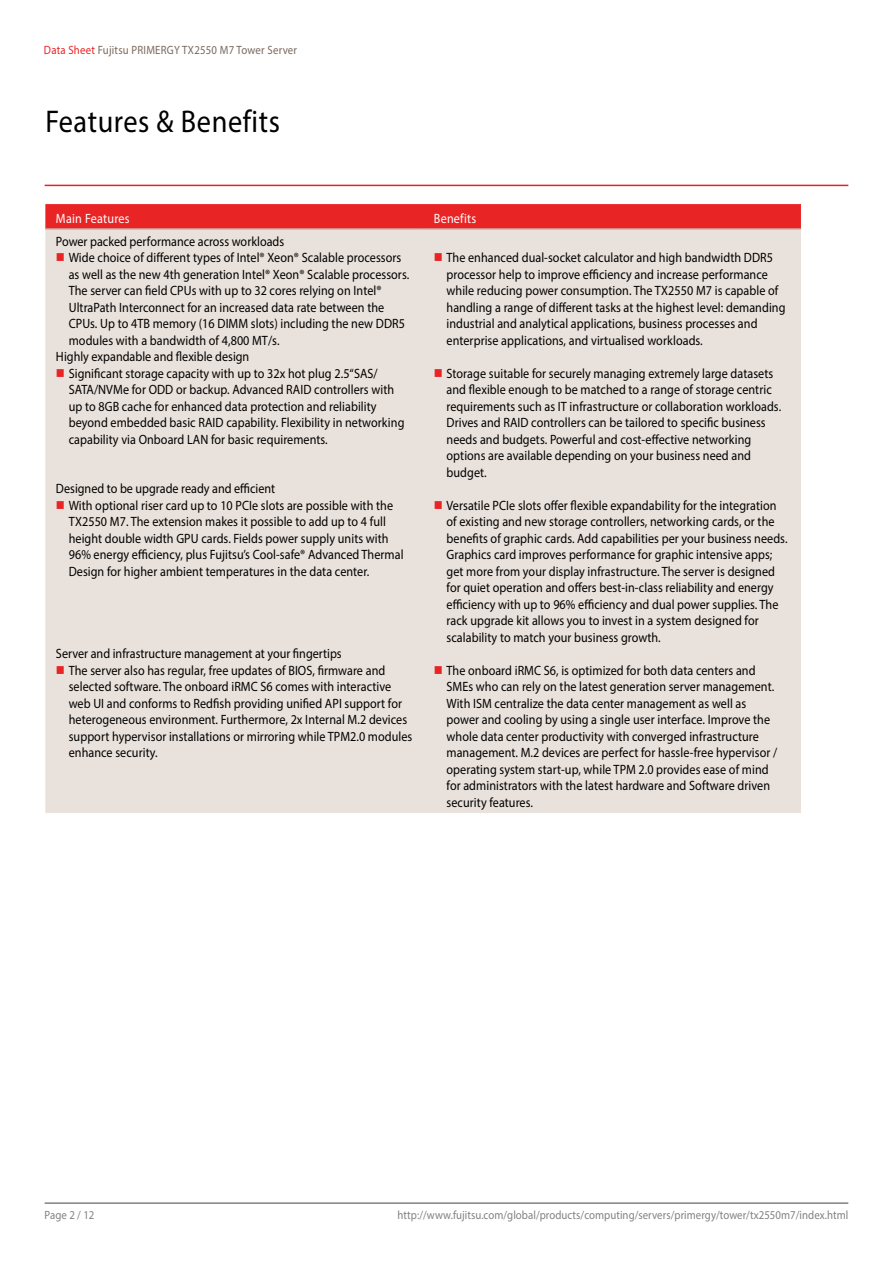
<style>
.page{position:relative;width:893px;height:1263px;background:#fff}
.page>*{position:absolute;margin:0;border:0;box-sizing:border-box;transform-origin:0 0}
.t1{font:31.5px "Myriad Pro";letter-spacing:.02em;color:#000;scale:.9 1}
.t2{font:13.5px/16.5px "Myriad Pro";letter-spacing:.005em;color:#000;scale:.9 1}
.t3{font:13.5px "Myriad Pro";letter-spacing:.02em;color:#fff;scale:.9 1}
.t4{font:12px "Myriad Pro";letter-spacing:.005em;color:#818280;scale:.9 1}
.t5{font:12px "Myriad Pro";letter-spacing:.02em;color:#79695e;scale:.9 1}
.s1{color:#e92425}
</style>
<div class="page">
<hr style="left:45px;top:1202px;width:803px;height:2px;background:#818280">
<div style="left:45px;top:204px;width:756px;height:24px;background:#e92425"></div>
<div style="left:45px;top:230px;width:756px;height:583px;background:#e9e1db"></div>
<hr style="left:45px;top:228px;width:378px;height:2px;background:#c9bbb0">
<hr style="left:423px;top:228px;width:378px;height:2px;background:#c9bbb0">
<hr style="left:45px;top:185px;width:803px;height:1px;background:#ed1d24">
<svg style="left:57px;top:253px;width:7px;height:8px"></svg>
<svg style="left:435px;top:253px;width:7px;height:8px"></svg>
<svg style="left:57px;top:369px;width:7px;height:8px"></svg>
<svg style="left:435px;top:369px;width:7px;height:8px"></svg>
<svg style="left:57px;top:501px;width:7px;height:8px"></svg>
<svg style="left:435px;top:501px;width:7px;height:8px"></svg>
<svg style="left:57px;top:666px;width:7px;height:7px"></svg>
<svg style="left:435px;top:666px;width:7px;height:7px"></svg>
<p class="t5" style="left:44px;top:43px;width:283px"><span class="s1">Data Sheet</span> Fujitsu PRIMERGY TX2550 M7 Tower Server</p>
<h1 class="t1" style="left:45px;top:102px;width:262px">Features &amp; Benefits</h1>
<p class="t3" style="left:56px;top:210px;width:83px">Main Features</p>
<p class="t3" style="left:434px;top:210px;width:49px">Benefits</p>
<p class="t2" style="left:69px;top:233px;width:380px;text-indent:-13px">Power packed performance across workloads<br>Wide choice of different types of Intel® Xeon® Scalable processors as well as the new 4th generation Intel® Xeon® Scalable processors.<br>The server can field CPUs with up to 32 cores relying on Intel® UltraPath Interconnect for an increased data rate between the CPUs. Up to 4TB memory (16 DIMM slots) including the new DDR5 modules with a bandwidth of 4,800 MT/s.</p>
<p class="t2" style="left:447px;top:249px;width:378px">The enhanced dual-socket calculator and high bandwidth DDR5 processor help to improve efficiency and increase performance while reducing power consumption. The TX2550 M7 is capable of handling a range of different tasks at the highest level: demanding industrial and analytical applications, business processes and enterprise applications, and virtualised workloads.</p>
<p class="t2" style="left:69px;top:348px;width:374px;text-indent:-13px">Highly expandable and flexible design<br>Significant storage capacity with up to 32x hot plug 2.5“SAS/ SATA/NVMe for ODD or backup. Advanced RAID controllers with up to 8GB cache for enhanced data protection and reliability beyond embedded basic RAID capability. Flexibility in networking capability via Onboard LAN for basic requirements.</p>
<p class="t2" style="left:69px;top:480px;width:374px;text-indent:-13px">Designed to be upgrade ready and efficient<br>With optional riser card up to 10 PCIe slots are possible with the TX2550 M7. The extension makes it possible to add up to 4 full height double width GPU cards. Fields power supply units with 96% energy efficiency, plus Fujitsu’s Cool-safe® Advanced Thermal Design for higher ambient temperatures in the data center.</p>
<p class="t2" style="left:69px;top:645px;width:383px;text-indent:-13px">Server and infrastructure management at your fingertips<br>The server also has regular, free updates of BIOS, firmware and selected software. The onboard iRMC S6 comes with interactive web UI and conforms to Redfish providing unified API support for heterogeneous environment. Furthermore, 2x Internal M.2 devices support hypervisor installations or mirroring while TPM2.0 modules enhance security.</p>
<p class="t2" style="left:447px;top:365px;width:373px">Storage suitable for securely managing extremely large datasets and flexible enough to be matched to a range of storage centric requirements such as IT infrastructure or collaboration workloads.<br>Drives and RAID controllers can be tailored to specific business needs and budgets. Powerful and cost-effective networking options are available depending on your business need and budget.</p>
<p class="t2" style="left:447px;top:496px;width:380px">Versatile PCIe slots offer flexible expandability for the integration of existing and new storage controllers, networking cards, or the benefits of graphic cards. Add capabilities per your business needs.<br>Graphics card improves performance for graphic intensive apps; get more from your display infrastructure. The server is designed for quiet operation and offers best-in-class reliability and energy efficiency with up to 96% efficiency and dual power supplies. The rack upgrade kit allows you to invest in a system designed for scalability to match your business growth.</p>
<p class="t2" style="left:447px;top:661px;width:369px">The onboard iRMC S6, is optimized for both data centers and SMEs who can rely on the latest generation server management.<br>With ISM centralize the data center management as well as power and cooling by using a single user interface. Improve the whole data center productivity with converged infrastructure management. M.2 devices are perfect for hassle-free hypervisor / operating system start-up, while TPM 2.0 provides ease of mind for administrators with the latest hardware and Software driven security features.</p>
<p class="t4" style="left:45px;top:1207px;width:57px">Page 2 / 12</p>
<p class="t4" style="left:398px;top:1207px;width:502px">http://www.fujitsu.com/global/products/computing/servers/primergy/tower/tx2550m7/index.html</p>
</div>
